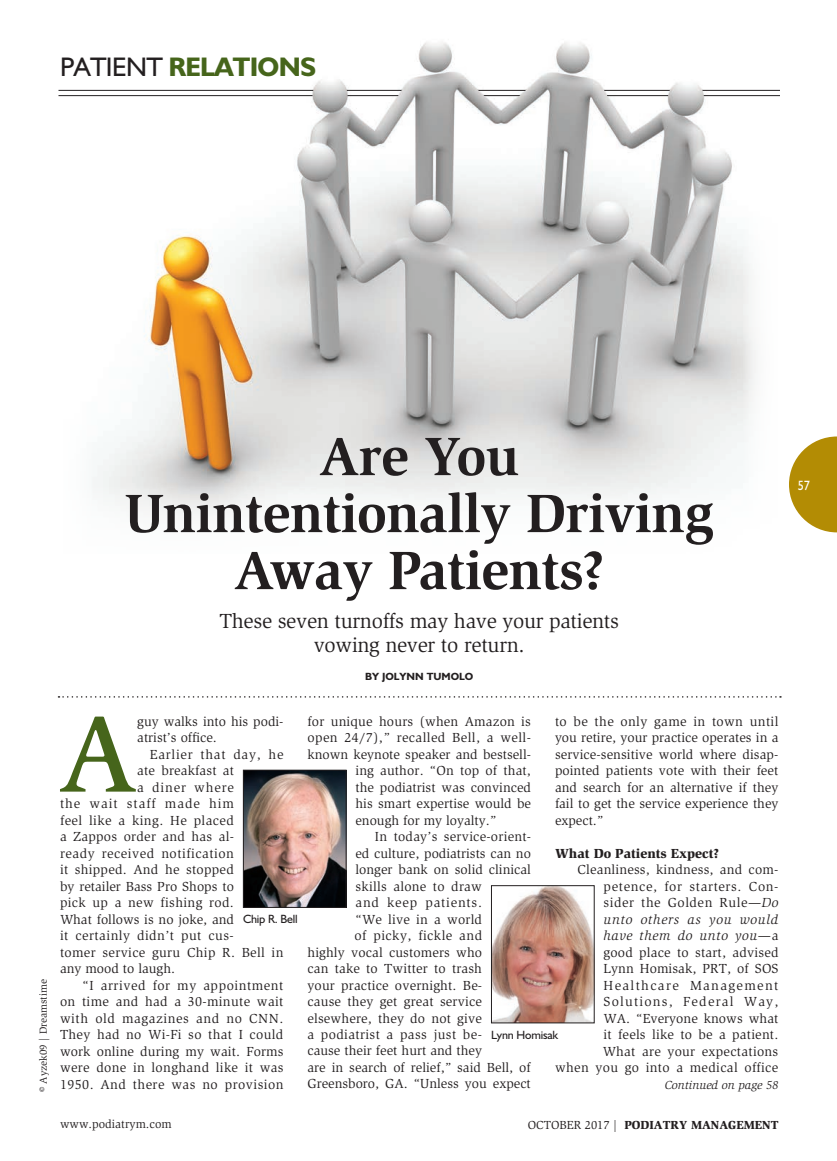
<style>
.page{position:relative;width:837px;height:1161px;background:#fff}
.page>*{position:absolute;margin:0;border:0;box-sizing:border-box;transform-origin:0 0}
.t1{font:500 112.05px "Slimbach";color:#46651b}
.t2{font:700 55.5px/57px "Slimbach";letter-spacing:-.015em;color:#231f20;text-align:center}
.t3{font:700 27px "Humanist 521 BT";letter-spacing:-.025em;color:#46651b}
.t4{font:21px/24px "Slimbach";letter-spacing:-.015em;color:#231f20;text-align:center}
.t5{font:13.5px/16.5px "Slimbach";letter-spacing:.015em;color:#231f20;text-align:justify}
.t6{font:13.5px "Slimbach";letter-spacing:.035em;color:#231f20}
.t7{font:13.5px "Slimbach";letter-spacing:.06em;color:#231f20}
.t8{font:13.5px "Slimbach";letter-spacing:.04em;color:#231f20}
.t9{font:13.5px "Slimbach";letter-spacing:.045em;color:#231f20}
.t10{font:900 13.5px "Slimbach";color:#231f20}
.t11{font:13.5px "Slimbach";letter-spacing:.07em;color:#231f20}
.t12{font:13.5px "Slimbach";letter-spacing:.055em;color:#231f20}
.t13{font:13.5px "Humanist 521 BT";color:#fff;scale:.9 1}
.t14{font:900 12px "Slimbach";color:#231f20}
.t15{font:12px "Humanist 521 BT";letter-spacing:-.015em;color:#231f20}
.t16{font:12px "Slimbach";color:#231f20}
.t17{font:italic 12px "Slimbach";color:#231f20}
.t18{font:10.5px "Slimbach";color:#231f20}
.t19{font:700 10.5px "Humanist 521 BT";color:#231f20}
.s1{font-weight:400;color:#231f20}
.s2{font-style:italic}
.s3{font-weight:400}
</style>
<div class="page">
<img style="left:63px;top:42px;width:715px;height:442px">
<svg style="left:58px;top:696px;width:723px;height:2px"></svg>
<hr style="left:58px;top:90px;width:722px;height:1px;background:#231f20">
<hr style="left:58px;top:95px;width:722px;height:1px;background:#231f20">
<img style="left:245px;top:772px;width:99px;height:134px">
<div style="left:243px;top:770px;width:103px;height:138px;border:1px solid #231f20"></div>
<img style="left:493px;top:887px;width:100px;height:134px">
<div style="left:491px;top:885px;width:104px;height:138px;border:1px solid #231f20"></div>
<img style="left:309px;top:69px;width:398px;height:48px">
<div style="left:742px;top:107px;width:58px;height:567px;background:#fff"></div>
<div style="left:37px;top:107px;width:58px;height:533px;background:#fff"></div>
<svg style="left:789px;top:436px;width:48px;height:96px"></svg>
<h3 class="t3" style="left:60px;top:50px;width:258px"><span class="s1">Patient</span> RELATIONS</h3>
<h2 class="t2" style="left:124px;top:428px;width:591px">Are You<br>Unintentionally Driving<br>Away Patients?</h2>
<h3 class="t4" style="left:219px;top:609px;width:401px">These seven turnoffs may have your patients vowing never to return.</h3>
<p class="t19" style="left:365px;top:670px;width:110px">BY JOLYNN TUMOLO</p>
<p class="t18" style="left:37px;top:1092px;width:114px;rotate:-90deg">© Ayzek09 | Dreamstime</p>
<h1 class="t1" style="left:59px;top:687px;width:80px">A</h1>
<p class="t5" style="left:137px;top:713px;width:148px">guy walks into his podi&shy;atrist’s office.</p>
<p class="t12" style="left:150px;top:746px;width:135px">Earlier that day, he</p>
<p class="t5" style="left:137px;top:762px;width:98px">ate breakfast at</p>
<p class="t7" style="left:137px;top:779px;width:98px">a diner where</p>
<p class="t11" style="left:60px;top:796px;width:175px">the wait staff made him</p>
<p class="t5" style="left:60px;top:812px;width:176px">feel like a king. He placed</p>
<p class="t5" style="left:60px;top:828px;width:176px">a Zappos order and has al-</p>
<p class="t6" style="left:60px;top:845px;width:175px">ready received notification</p>
<p class="t5" style="left:60px;top:861px;width:175px">it shipped. And he stopped</p>
<p class="t5" style="left:60px;top:878px;width:175px">by retailer Bass Pro Shops to</p>
<p class="t5" style="left:60px;top:894px;width:175px">pick up a new fishing rod.</p>
<p class="t5" style="left:60px;top:911px;width:175px">What follows is no joke, and</p>
<p class="t6" style="left:60px;top:928px;width:175px">it certainly didn’t put cus-</p>
<p class="t5" style="left:60px;top:944px;width:225px">tomer service guru Chip R. Bell in</p>
<p class="t5" style="left:60px;top:960px;width:117px">any mood to laugh.</p>
<p class="t8" style="left:83px;top:977px;width:202px">“I arrived for my appointment</p>
<p class="t5" style="left:60px;top:993px;width:225px">on time and had a 30-minute wait</p>
<p class="t9" style="left:60px;top:1010px;width:225px">with old magazines and no CNN.</p>
<p class="t5" style="left:60px;top:1026px;width:225px">They had no Wi-Fi so that I could</p>
<p class="t5" style="left:60px;top:1043px;width:225px">work online during my wait. Forms</p>
<p class="t5" style="left:60px;top:1059px;width:225px">were done in longhand like it was</p>
<p class="t6" style="left:60px;top:1076px;width:225px">1950. And there was no provision</p>
<p class="t15" style="left:243px;top:912px;width:56px">Chip R. Bell</p>
<p class="t5" style="left:307px;top:713px;width:225px">for unique hours (when Amazon is</p>
<p class="t5" style="left:307px;top:729px;width:225px">open 24/7),” recalled Bell, a well-</p>
<p class="t5" style="left:307px;top:746px;width:225px">known keynote speaker and bestsell-</p>
<p class="t5" style="left:356px;top:762px;width:177px">ing author. “On top of that,</p>
<p class="t5" style="left:356px;top:779px;width:177px">the podiatrist was convinced</p>
<p class="t5" style="left:356px;top:795px;width:177px">his smart expertise would be</p>
<p class="t5" style="left:356px;top:812px;width:142px">enough for my loyalty.”</p>
<p class="t5" style="left:375px;top:828px;width:158px">In today’s service-orient-</p>
<p class="t5" style="left:356px;top:845px;width:177px">ed culture, podiatrists can no</p>
<p class="t5" style="left:356px;top:861px;width:177px">longer bank on solid clinical</p>
<p class="t5" style="left:356px;top:878px;width:128px">skills alone to draw</p>
<p class="t7" style="left:356px;top:895px;width:128px">and keep patients.</p>
<p class="t5" style="left:356px;top:911px;width:128px">“We live in a world</p>
<p class="t6" style="left:355px;top:928px;width:129px">of picky, fickle and</p>
<p class="t5" style="left:307px;top:944px;width:176px">highly vocal customers who</p>
<p class="t5" style="left:307px;top:960px;width:176px">can take to Twitter to trash</p>
<p class="t5" style="left:307px;top:977px;width:176px">your practice overnight. Be-</p>
<p class="t5" style="left:307px;top:993px;width:176px">cause they get great service</p>
<p class="t5" style="left:307px;top:1010px;width:176px">elsewhere, they do not give</p>
<p class="t5" style="left:307px;top:1026px;width:176px">a podiatrist a pass just be-</p>
<p class="t5" style="left:307px;top:1043px;width:176px">cause their feet hurt and they</p>
<p class="t5" style="left:307px;top:1059px;width:225px">are in search of relief,” said Bell, of</p>
<p class="t5" style="left:307px;top:1076px;width:225px">Greensboro, GA. “Unless you expect</p>
<p class="t5" style="left:555px;top:713px;width:225px">to be the only game in town until you retire, your practice operates in a service-sensitive world where disap&shy;pointed patients vote with their feet and search for an alternative if they fail to get the service experience they expect.”</p>
<p class="t10" style="left:555px;top:845px;width:166px">What Do Patients Expect?</p>
<p class="t5" style="left:555px;top:861px;width:225px;text-align:right">Cleanliness, kindness, and com&shy;petence, for starters. Con-<br>sider the Golden Rule—<span class="s2">Do<br>unto others as you would<br>have them do unto you</span>—a<br>good place to start, advised<br>Lynn Homisak, PRT, of SOS<br>Healthcare Management<br>Solutions, Federal Way,<br>WA. “Everyone knows what<br>it feels like to be a patient.<br>What are your expectations<br>when you go into a medical office</p>
<p class="t15" style="left:491px;top:1027px;width:69px">Lynn Homisak</p>
<p class="t17" style="left:665px;top:1078px;width:115px">Continued on page 58</p>
<p class="t16" style="left:60px;top:1117px;width:113px">www.podiatrym.com</p>
<p class="t14" style="left:528px;top:1117px;width:252px"><span class="s3">OCTOBER 2017 |</span> PODIATRY MANAGEMENT</p>
<p class="t13" style="left:798px;top:477px;width:15px">57</p>
</div>
